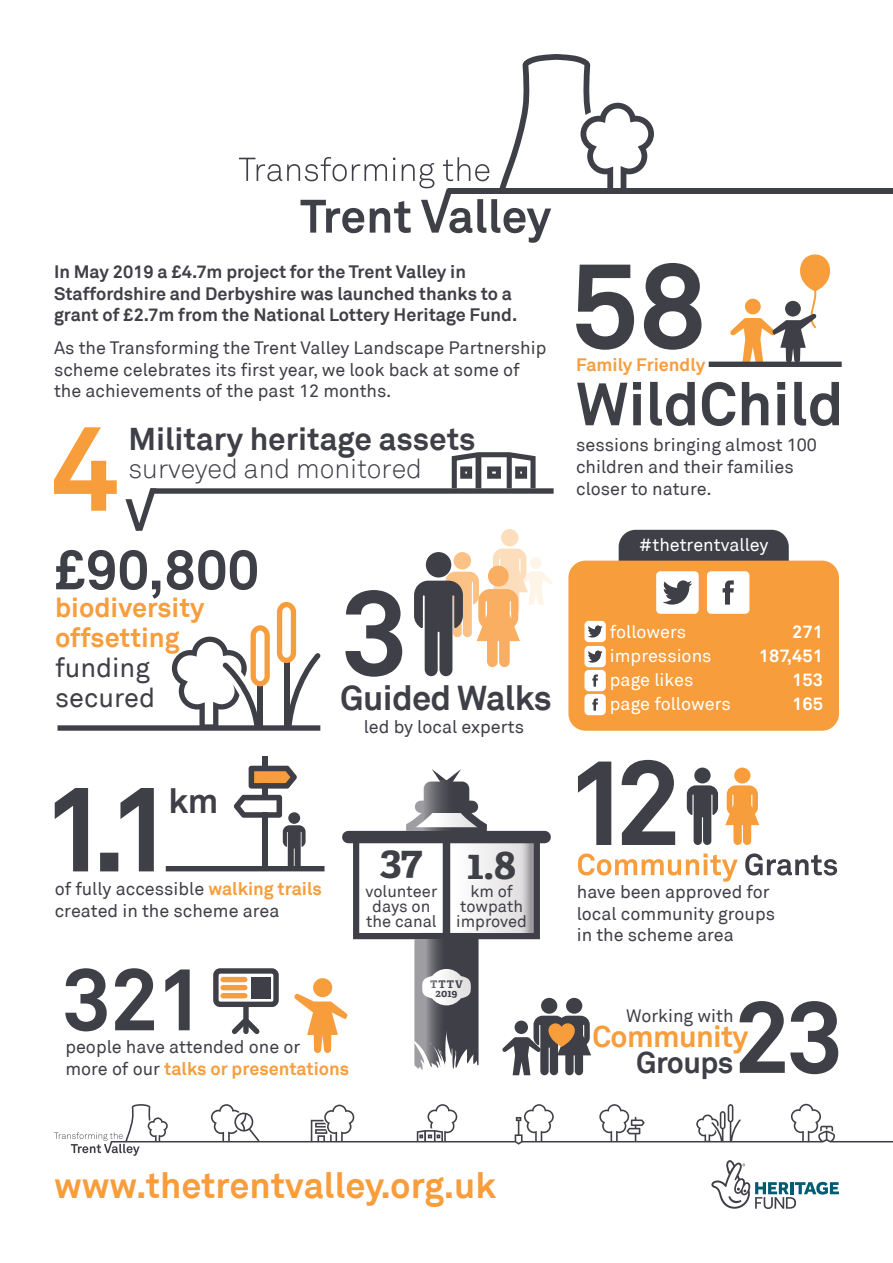
<style>
.page{position:relative;width:893px;height:1263px;background:#fff}
.page>*{position:absolute;margin:0;border:0;box-sizing:border-box;transform-origin:0 0}
.t1{font:700 120px "Akkurat";color:#3f3f47}
.t2{font:700 55.5px "Akkurat";color:#3f3f47}
.t3{font:700 42px "Adelle";color:#3f3f47}
.t4{font:700 36px "Akkurat";color:#f89d3c}
.t5{font:700 34.5px "Akkurat";letter-spacing:-.02em;color:#3f3f47}
.t6{font:700 31.5px "Akkurat";color:#3f3f47}
.t7{font:700 30px/25.5px "Akkurat";letter-spacing:-.02em;color:#f89d3c;text-align:right}
.t8{font:700 27px "Akkurat";color:#f89d3c}
.t9{font:300 27px "Akkurat";color:#3f3f47}
.t10{font:27px "Akkurat";color:#3f3f47}
.t11{font:18px/21.6px "Akkurat";color:#3f3f47}
.t12{font:700 18px/21.6px "Akkurat";color:#3f3f47}
.t13{font:18px "Akkurat";color:#fff}
.t14{font:700 18px "Akkurat";color:#f89d3c}
.t15{font:700 18px "Akkurat";color:#fff}
.t16{font:16.5px "Akkurat";color:#3f3f47}
.t17{font:700 10.5px "Adelle";letter-spacing:.05em;color:#3f3f47}
.s1{font-weight:700;color:#f89d3c}
.s2{font-weight:400;color:#3f3f47}
.s3{color:#3f3f47}
.s4{color:#fff}
</style>
<div class="page">
<div style="left:448px;top:188px;width:445px;height:6px;background:#3f3f47"></div>
<svg style="left:239px;top:54px;width:415px;height:189px"></svg>
<svg style="left:576px;top:263px;width:125px;height:87px"></svg>
<svg style="left:730px;top:254px;width:100px;height:108px"></svg>
<svg style="left:577px;top:382px;width:262px;height:44px"></svg>
<svg style="left:687px;top:785px;width:31px;height:60px"></svg>
<div style="left:694px;top:767px;width:17px;height:16px;background:#3f3f47;border-radius:50%"></div>
<div style="left:734px;top:767px;width:16px;height:16px;background:#f89d3c;border-radius:50%"></div>
<svg style="left:725px;top:785px;width:34px;height:60px"></svg>
<svg style="left:578px;top:760px;width:97px;height:85px"></svg>
<svg style="left:578px;top:853px;width:160px;height:29px"></svg>
<svg style="left:745px;top:853px;width:92px;height:22px"></svg>
<svg style="left:54px;top:1104px;width:839px;height:105px"></svg>
<div style="left:711px;top:362px;width:128px;height:5px;background:#3f3f47"></div>
<div style="left:501px;top:529px;width:17px;height:17px;background:#fddebc;border-radius:50%"></div>
<svg style="left:414px;top:549px;width:139px;height:127px"></svg>
<div style="left:426px;top:552px;width:25px;height:25px;background:#3f3f47;border-radius:50%"></div>
<svg style="left:456px;top:843px;width:63px;height:89px;fill:#f0eff0"></svg>
<svg style="left:519px;top:843px;width:14px;height:89px"></svg>
<svg style="left:402px;top:777px;width:89px;height:54px"></svg>
<div style="left:353px;top:834px;width:187px;height:105px;border:6px solid #3f3f47"></div>
<div style="left:348px;top:831px;width:197px;height:12px;background:#3f3f47"></div>
<div style="left:412px;top:827px;width:68px;height:13px;background:#3f3f47"></div>
<div style="left:421px;top:801px;width:51px;height:12px;background:#3f3f47"></div>
<div style="left:424px;top:781px;width:45px;height:32px;background:#3f3f47;border-radius:7px"></div>
<div style="left:443px;top:834px;width:7px;height:109px;background:#3f3f47"></div>
<svg style="left:406px;top:780px;width:50px;height:51px"></svg>
<svg style="left:283px;top:825px;width:23px;height:41px"></svg>
<div style="left:288px;top:812px;width:12px;height:12px;background:#3f3f47;border-radius:50%"></div>
<div style="left:168px;top:866px;width:154px;height:5px;background:#3f3f47"></div>
<svg style="left:55px;top:788px;width:99px;height:83px"></svg>
<svg style="left:234px;top:795px;width:48px;height:23px"></svg>
<svg style="left:249px;top:766px;width:48px;height:23px"></svg>
<div style="left:262px;top:812px;width:6px;height:58px;background:#3f3f47"></div>
<div style="left:262px;top:783px;width:6px;height:12px;background:#3f3f47"></div>
<div style="left:262px;top:757px;width:6px;height:9px;background:#3f3f47"></div>
<svg style="left:395px;top:933px;width:196px;height:143px"></svg>
<svg style="left:740px;top:1001px;width:98px;height:73px"></svg>
<svg style="left:65px;top:968px;width:125px;height:63px"></svg>
<div style="left:223px;top:985px;width:22px;height:5px;background:#f89d3c"></div>
<div style="left:223px;top:977px;width:22px;height:5px;background:#f89d3c"></div>
<div style="left:223px;top:993px;width:22px;height:5px;background:#f89d3c"></div>
<div style="left:213px;top:968px;width:66px;height:39px;border:5px solid #3f3f47;border-radius:4px"></div>
<div style="left:251px;top:977px;width:20px;height:21px;background:#3f3f47"></div>
<div style="left:243px;top:1005px;width:6px;height:26px;background:#3f3f47"></div>
<svg style="left:232px;top:1013px;width:28px;height:21px"></svg>
<div style="left:313px;top:978px;width:19px;height:19px;background:#f89d3c;border-radius:50%"></div>
<svg style="left:294px;top:993px;width:54px;height:60px"></svg>
<div style="left:619px;top:530px;width:170px;height:85px;background:#3f3f47;border-radius:17px"></div>
<div style="left:568px;top:561px;width:271px;height:170px;background:#f89d3c;border-radius:17px"></div>
<div style="left:584px;top:621px;width:22px;height:21px;background:#fff;border-radius:4px"></div>
<svg style="left:588px;top:625px;width:15px;height:12px"></svg>
<div style="left:584px;top:646px;width:22px;height:21px;background:#fff;border-radius:4px"></div>
<svg style="left:588px;top:650px;width:15px;height:13px"></svg>
<div style="left:584px;top:670px;width:22px;height:21px;background:#fff;border-radius:4px"></div>
<svg style="left:592px;top:674px;width:6px;height:13px"></svg>
<div style="left:584px;top:694px;width:22px;height:21px;background:#fff;border-radius:4px"></div>
<svg style="left:592px;top:698px;width:6px;height:13px"></svg>
<div style="left:707px;top:571px;width:42px;height:43px;background:#fff;border-radius:4px"></div>
<svg style="left:723px;top:580px;width:11px;height:25px"></svg>
<div style="left:656px;top:571px;width:43px;height:43px;background:#fff;border-radius:4px"></div>
<svg style="left:663px;top:580px;width:29px;height:25px"></svg>
<div style="left:60px;top:725px;width:258px;height:6px;background:#3f3f47"></div>
<svg style="left:277px;top:602px;width:44px;height:127px"></svg>
<svg style="left:172px;top:625px;width:98px;height:101px"></svg>
<svg style="left:54px;top:427px;width:63px;height:84px"></svg>
<svg style="left:452px;top:452px;width:84px;height:36px"></svg>
<div style="left:153px;top:488px;width:398px;height:6px;background:#3f3f47"></div>
<svg style="left:125px;top:488px;width:31px;height:43px"></svg>
<p class="t12" style="left:54px;top:261px;width:465px">In May 2019 a £4.7m project for the Trent Valley in<br>Staffordshire and Derbyshire was launched thanks to a grant of £2.7m from the National Lottery Heritage Fund.</p>
<p class="t11" style="left:54px;top:338px;width:494px">As the Transforming the Trent Valley Landscape Partnership scheme celebrates its first year, we look back at some of</p>
<p class="t11" style="left:54px;top:381px;width:339px">the achievements of the past 12 months.</p>
<p class="t6" style="left:128px;top:419px;width:349px">Military heritage assets</p>
<p class="t9" style="left:128px;top:453px;width:295px">surveyed and monitored</p>
<p class="t2" style="left:54px;top:535px;width:207px">£90,800</p>
<p class="t8" style="left:55px;top:591px;width:151px">biodiversity</p>
<p class="t8" style="left:55px;top:621px;width:126px">offsetting</p>
<p class="t10" style="left:55px;top:652px;width:96px">funding</p>
<p class="t10" style="left:55px;top:682px;width:102px">secured</p>
<p class="t1" style="left:340px;top:557px;width:70px">3</p>
<p class="t5" style="left:340px;top:676px;width:213px">Guided Walks</p>
<p class="t11" style="left:364px;top:716px;width:162px">led by local experts</p>
<p class="t5" style="left:168px;top:779px;width:51px">km</p>
<p class="t11" style="left:55px;top:879px;width:269px">of fully accessible <span class="s1">walking trails</span></p>
<p class="t11" style="left:55px;top:900px;width:226px">created in the scheme area</p>
<p class="t3" style="left:380px;top:830px;width:44px">37</p>
<p class="t16" style="left:365px;top:882px;width:73px">volunteer</p>
<p class="t16" style="left:372px;top:897px;width:60px">days on</p>
<p class="t16" style="left:366px;top:912px;width:72px">the canal</p>
<p class="t3" style="left:467px;top:833px;width:51px">1.8</p>
<p class="t16" style="left:470px;top:882px;width:44px">km of</p>
<p class="t16" style="left:460px;top:897px;width:64px">towpath</p>
<p class="t16" style="left:456px;top:912px;width:72px">improved</p>
<p class="t17" style="left:430px;top:976px;width:34px">TTTV</p>
<p class="t17" style="left:436px;top:985px;width:23px">2019</p>
<p class="t11" style="left:65px;top:1036px;width:236px">people have attended one or</p>
<p class="t14" style="left:65px;top:1057px;width:285px"><span class="s2">more of our</span> talks or presentations</p>
<p class="t14" style="left:576px;top:354px;width:131px">Family Friendly</p>
<p class="t11" style="left:576px;top:435px;width:242px">sessions bringing almost 100 children and their families closer to nature.</p>
<p class="t13" style="left:639px;top:534px;width:131px">#thetrentvalley</p>
<p class="t13" style="left:610px;top:621px;width:78px">followers</p>
<p class="t13" style="left:610px;top:645px;width:103px">impressions</p>
<p class="t13" style="left:610px;top:669px;width:85px">page likes</p>
<p class="t13" style="left:610px;top:693px;width:122px">page followers</p>
<p class="t15" style="left:792px;top:621px;width:32px">271</p>
<p class="t15" style="left:759px;top:645px;width:66px">187,451</p>
<p class="t15" style="left:792px;top:669px;width:32px">153</p>
<p class="t15" style="left:792px;top:693px;width:32px">165</p>
<p class="t11" style="left:577px;top:882px;width:200px">have been approved for local community groups in the scheme area</p>
<p class="t11" style="left:626px;top:1005px;width:109px">Working with</p>
<p class="t7" style="left:592px;top:1024px;width:158px">Community<br><span class="s3">Groups</span><span class="s4">s</span></p>
<p class="t4" style="left:54px;top:1162px;width:444px">www.thetrentvalley.org.uk</p>
</div>
